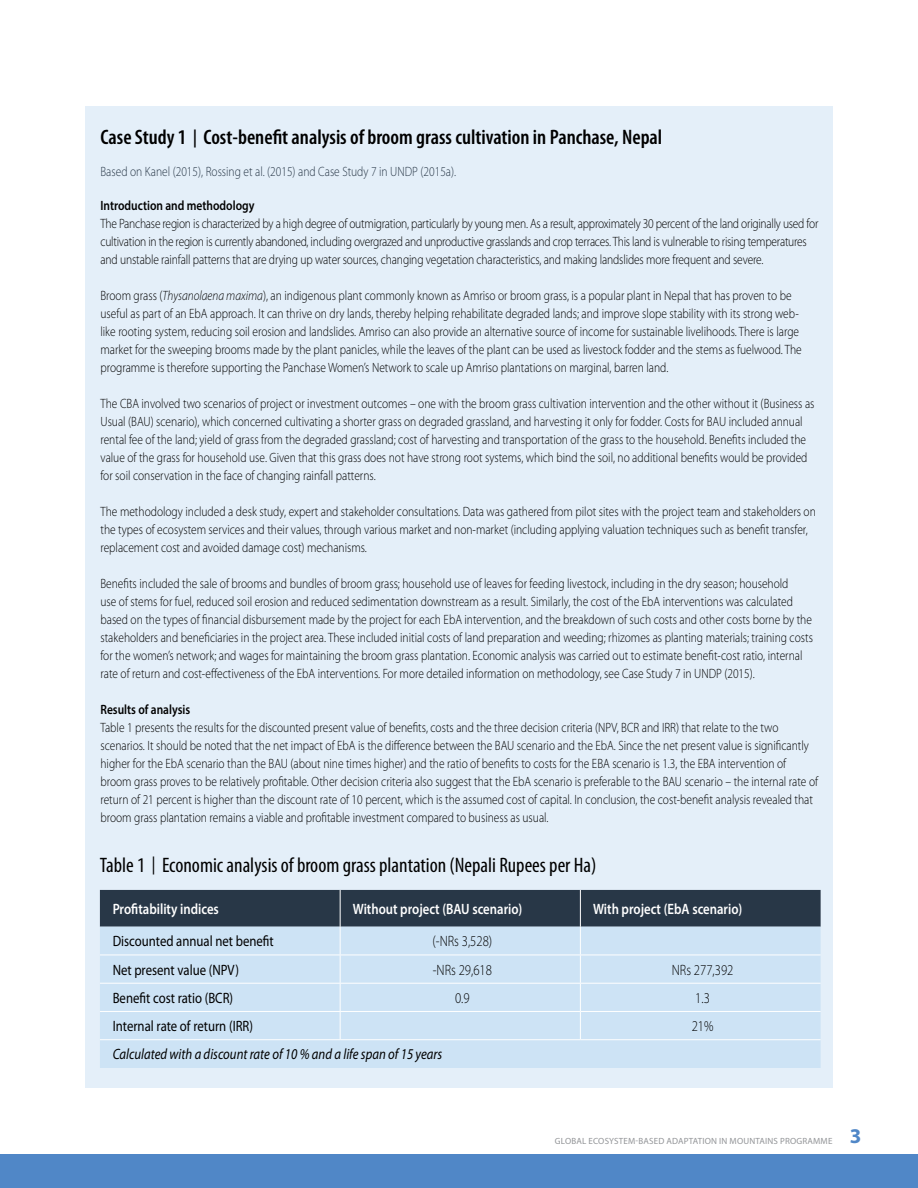
<style>
.page{position:relative;width:918px;height:1188px;background:#fff}
.page>*{position:absolute;margin:0;border:0;box-sizing:border-box;transform-origin:0 0}
.t1{font:600 condensed 21px "Myriad Pro";color:#000}
.t2{font:condensed 21px "Myriad Pro";color:#000}
.t3{font:700 21px "Myriad Pro";color:#5087c7}
.t4{font:15px "Myriad Pro";color:#000;scale:.85 1}
.t5{font:600 15px "Myriad Pro";color:#fff;scale:.85 1}
.t6{font:italic 15px "Myriad Pro";color:#000;scale:.85 1}
.t7{font:300 15px "Myriad Pro";color:#000;scale:.85 1}
.t8{font:300 13.5px/18px "Myriad Pro";color:#000;scale:.85 1}
.t9{font:300 13.5px/18px "Myriad Pro";letter-spacing:-.02em;color:#000;scale:.85 1}
.t10{font:300 13.5px "Myriad Pro";color:#283747;scale:.85 1}
.t11{font:600 13.5px "Myriad Pro";color:#000;scale:.85 1}
.t12{font:9px "Myriad Pro";letter-spacing:.02em;color:#939598}
.s1{font-size:18px}
.s2{font-style:italic}
</style>
<div class="page">
<div style="left:0;top:1154px;width:918px;height:34px;background:#5087c7"></div>
<div style="left:85px;top:106px;width:748px;height:982px;background:#e4eff9"></div>
<div style="left:100px;top:1040px;width:721px;height:28px;background:#cde3f5"></div>
<svg style="left:100px;top:890px;width:721px;height:149px;background:#a4b8c9"></svg>
<hr style="left:100px;top:955px;width:240px;height:1px;background:#fff">
<hr style="left:340px;top:955px;width:240px;height:1px;background:#fff">
<hr style="left:580px;top:955px;width:241px;height:1px;background:#fff">
<hr style="left:100px;top:983px;width:240px;height:1px;background:#fff">
<hr style="left:340px;top:983px;width:240px;height:1px;background:#fff">
<hr style="left:580px;top:983px;width:241px;height:1px;background:#fff">
<hr style="left:100px;top:1011px;width:240px;height:1px;background:#fff">
<hr style="left:340px;top:1011px;width:240px;height:1px;background:#fff">
<hr style="left:580px;top:1011px;width:241px;height:1px;background:#fff">
<hr style="left:100px;top:1039px;width:240px;height:1px;background:#fff">
<hr style="left:340px;top:1039px;width:240px;height:1px;background:#fff">
<hr style="left:580px;top:1039px;width:241px;height:1px;background:#fff">
<h1 class="t1" style="left:100px;top:126px;width:563px">Case Study 1 <span class="s1">|</span> Cost-benefit analysis of broom grass cultivation in Panchase, Nepal</h1>
<p class="t10" style="left:100px;top:164px;width:420px">Based on Kanel (2015), Rossing et al. (2015) and Case Study 7 in UNDP (2015a).</p>
<p class="t11" style="left:100px;top:197px;width:183px">Introduction and methodology</p>
<p class="t9" style="left:100px;top:215px;width:846px">The Panchase region is characterized by a high degree of outmigration, particularly by young men. As a result, approximately 30 percent of the land originally used for cultivation in the region is currently abandoned, including overgrazed and unproductive grasslands and crop terraces. This land is vulnerable to rising temperatures and unstable rainfall patterns that are drying up water sources, changing vegetation characteristics, and making landslides more frequent and severe.</p>
<p class="t8" style="left:100px;top:287px;width:827px">Broom grass (<span class="s2">Thysanolaena maxima</span>), an indigenous plant commonly known as Amriso or broom grass, is a popular plant in Nepal that has proven to be useful as part of an EbA approach. It can thrive on dry lands, thereby helping rehabilitate degraded lands; and improve slope stability with its strong web&shy;like rooting system, reducing soil erosion and landslides. Amriso can also provide an alternative source of income for sustainable livelihoods. There is large market for the sweeping brooms made by the plant panicles, while the leaves of the plant can be used as livestock fodder and the stems as fuelwood. The programme is therefore supporting the Panchase Women’s Network to scale up Amriso plantations on marginal, barren land.</p>
<p class="t8" style="left:100px;top:395px;width:842px">The CBA involved two scenarios of project or investment outcomes – one with the broom grass cultivation intervention and the other without it (Business as Usual (BAU) scenario), which concerned cultivating a shorter grass on degraded grassland, and harvesting it only for fodder. Costs for BAU included annual rental fee of the land; yield of grass from the degraded grassland; cost of harvesting and transportation of the grass to the household. Benefits included the value of the grass for household use. Given that this grass does not have strong root systems, which bind the soil, no additional benefits would be provided for soil conservation in the face of changing rainfall patterns.</p>
<p class="t8" style="left:100px;top:503px;width:843px">The methodology included a desk study, expert and stakeholder consultations. Data was gathered from pilot sites with the project team and stakeholders on the types of ecosystem services and their values, through various market and non-market (including applying valuation techniques such as benefit transfer, replacement cost and avoided damage cost) mechanisms.</p>
<p class="t8" style="left:100px;top:575px;width:840px">Benefits included the sale of brooms and bundles of broom grass; household use of leaves for feeding livestock, including in the dry season; household<br>use of stems for fuel, reduced soil erosion and reduced sedimentation downstream as a result. Similarly, the cost of the EbA interventions was calculated based on the types of financial disbursement made by the project for each EbA intervention, and the breakdown of such costs and other costs borne by the stakeholders and beneficiaries in the project area. These included initial costs of land preparation and weeding; rhizomes as planting materials; training costs for the women’s network; and wages for maintaining the broom grass plantation. Economic analysis was carried out to estimate benefit-cost ratio, internal rate of return and cost-effectiveness of the EbA interventions. For more detailed information on methodology, see Case Study 7 in UNDP (2015).</p>
<p class="t11" style="left:100px;top:701px;width:107px">Results of analysis</p>
<p class="t8" style="left:100px;top:719px;width:846px">Table 1 presents the results for the discounted present value of benefits, costs and the three decision criteria (NPV, BCR and IRR) that relate to the two scenarios. It should be noted that the net impact of EbA is the difference between the BAU scenario and the EbA. Since the net present value is significantly higher for the EbA scenario than the BAU (about nine times higher) and the ratio of benefits to costs for the EBA scenario is 1.3, the EBA intervention of broom grass proves to be relatively profitable. Other decision criteria also suggest that the EbA scenario is preferable to the BAU scenario – the internal rate of return of 21 percent is higher than the discount rate of 10 percent, which is the assumed cost of capital. In conclusion, the cost-benefit analysis revealed that broom grass plantation remains a viable and profitable investment compared to business as usual.</p>
<h1 class="t2" style="left:100px;top:854px;width:498px">Table 1 <span class="s1">|</span> Economic analysis of broom grass plantation (Nepali Rupees per Ha)</h1>
<p class="t5" style="left:113px;top:899px;width:126px">Profitability indices</p>
<p class="t5" style="left:353px;top:899px;width:201px">Without project (BAU scenario)</p>
<p class="t5" style="left:593px;top:899px;width:177px">With project (EbA scenario)</p>
<p class="t4" style="left:113px;top:933px;width:191px">Discounted annual net benefit</p>
<p class="t7" style="left:433px;top:933px;width:72px">(-NRs 3,528)</p>
<p class="t4" style="left:113px;top:961px;width:150px">Net present value (NPV)</p>
<p class="t7" style="left:433px;top:961px;width:71px">-NRs 29,618</p>
<p class="t7" style="left:672px;top:961px;width:74px">NRs 277,392</p>
<p class="t4" style="left:113px;top:990px;width:143px">Benefit cost ratio (BCR)</p>
<p class="t7" style="left:455px;top:990px;width:19px">0.9</p>
<p class="t7" style="left:695px;top:990px;width:19px">1.3</p>
<p class="t4" style="left:113px;top:1018px;width:167px">Internal rate of return (IRR)</p>
<p class="t7" style="left:692px;top:1018px;width:27px">21%</p>
<p class="t6" style="left:113px;top:1046px;width:389px">Calculated with a discount rate of 10 % and a life span of 15 years</p>
<p class="t12" style="left:555px;top:1136px;width:279px">GLOBAL ECOSYSTEM-BASED ADAPTATION IN MOUNTAINS PROGRAMME</p>
<h1 class="t3" style="left:850px;top:1124px;width:13px">3</h1>
</div>
